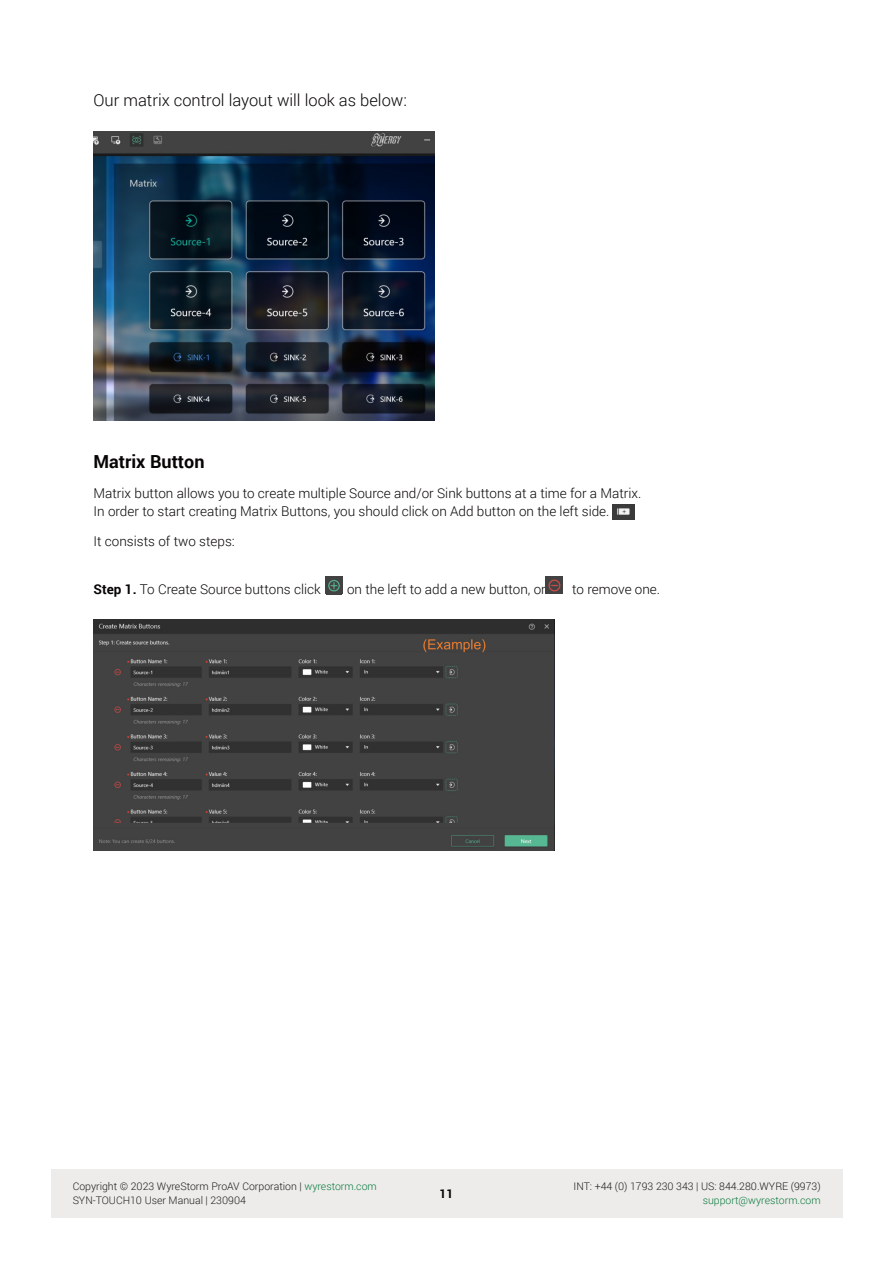
<style>
.page{position:relative;width:893px;height:1263px;background:#fff}
.page>*{position:absolute;margin:0;border:0;box-sizing:border-box;transform-origin:0 0}
.t1{font:700 18px "Roboto";color:#070504}
.t2{font:300 16.5px "Roboto";color:#070504}
.t3{font:300 13.5px/18px "Roboto";color:#070504}
.t4{font:700 12px "Roboto";color:#000}
.t5{font:300 10.5px/13.5px "Roboto";color:#1e1c1a}
.t6{font:300 10.5px "Roboto";color:#0b7a3d}
.s1{font-weight:700}
.s2{color:#077a3d}
.s3{color:#211d1e}
</style>
<div class="page">
<div style="left:51px;top:1169px;width:791px;height:48px;background:#eeeceb"></div>
<img style="left:94px;top:132px;width:340px;height:288px">
<img style="left:613px;top:504px;width:22px;height:15px">
<div style="left:325px;top:576px;width:18px;height:18px;background:#424242"></div>
<img style="left:328px;top:580px;width:12px;height:12px">
<div style="left:545px;top:576px;width:18px;height:18px;background:#424242"></div>
<img style="left:548px;top:579px;width:13px;height:13px">
<img style="left:94px;top:619px;width:460px;height:232px">
<p class="t2" style="left:94px;top:89px;width:315px">Our matrix control layout will look as below:</p>
<h1 class="t1" style="left:94px;top:449px;width:113px">Matrix Button</h1>
<p class="t3" style="left:94px;top:484px;width:549px">Matrix button allows you to create multiple Source and/or Sink buttons at a time for a Matrix.<br>In order to start creating Matrix Buttons, you should click on Add button on the left side.</p>
<p class="t3" style="left:94px;top:532px;width:143px">It consists of two steps:</p>
<p class="t3" style="left:94px;top:580px;width:229px"><span class="s1">Step 1.</span> To Create Source buttons click</p>
<p class="t3" style="left:347px;top:580px;width:200px">on the left to add a new button, or</p>
<p class="t3" style="left:572px;top:580px;width:89px">to remove one.</p>
<p class="t5" style="left:73px;top:1179px;width:306px">Copyright © 2023 WyreStorm ProAV Corporation | <span class="s2">wyrestorm.com<br></span><span class="s3">SYN-TOUCH10 User Manual | 230904</span></p>
<p class="t4" style="left:440px;top:1185px;width:15px">11</p>
<p class="t5" style="left:574px;top:1179px;width:249px">INT: +44 (0) 1793 230 343 | US: 844.280.WYRE (9973)</p>
<p class="t6" style="left:703px;top:1192px;width:120px">support@wyrestorm.com</p>
</div>
